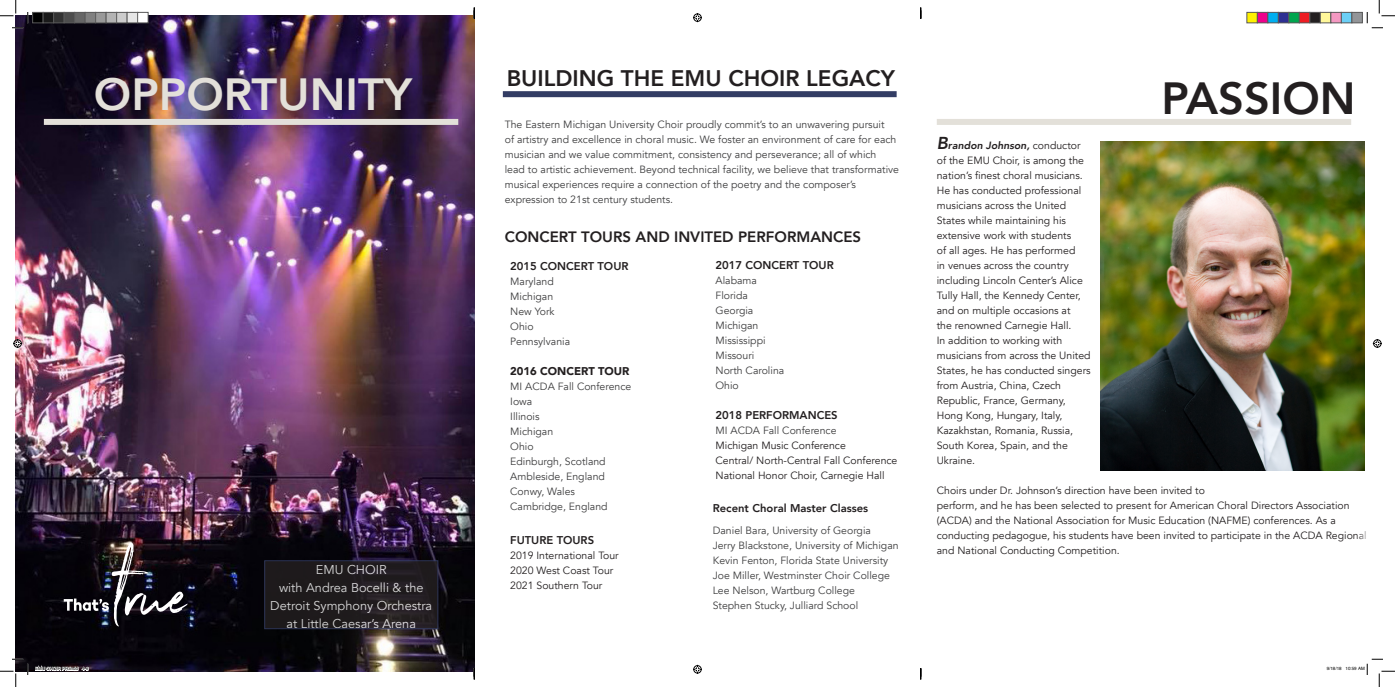
<style>
.page{position:relative;width:1395px;height:687px;background:#fff}
.page>*{position:absolute;margin:0;border:0;box-sizing:border-box;transform-origin:0 0}
.t1{font:800 45px "Avenir";color:#e3e0d9}
.t2{font:800 45px "Avenir";color:#231f20}
.t3{font:800 22.5px "Avenir";color:#231f20}
.t4{font:800 15px "Avenir";color:#231f20}
.t5{font:12.75px/18px "Avenir";color:#fff;text-align:center}
.t6{font:800 11.25px "Avenir";color:#231f20}
.t7{font:900 11.25px "Avenir";color:#231f20}
.t8{font:10.5px/15px "Avenir";color:#231f20}
.t9{font:10.5px/15px "Avenir";color:#3e3e3f}
.t10{font:4.5px "Helvetica";color:#000}
.s1{font-weight:800;font-style:italic;font-size:17.25px}
.s2{font-weight:800;font-style:italic}
</style>
<div class="page">
<img style="left:16px;top:16px;width:458px;height:655px">
<div style="left:503px;top:91px;width:394px;height:6px;background:#333d64"></div>
<div style="left:44px;top:119px;width:414px;height:6px;background:#e3e0d9"></div>
<img style="left:64px;top:542px;width:124px;height:84px">
<div style="left:265px;top:561px;width:173px;height:68px;background:#231f20"></div>
<div style="left:264px;top:560px;width:174px;height:69px;border:1px solid #333d64"></div>
<div style="left:937px;top:119px;width:414px;height:6px;background:#e3e0d9"></div>
<img style="left:1101px;top:141px;width:263px;height:330px">
<svg style="left:0;top:0;width:29px;height:29px"></svg>
<svg style="left:0;top:659px;width:29px;height:28px"></svg>
<svg style="left:1367px;top:0;width:28px;height:29px"></svg>
<svg style="left:693px;top:13px;width:9px;height:9px"></svg>
<svg style="left:693px;top:665px;width:9px;height:9px"></svg>
<svg style="left:13px;top:339px;width:9px;height:9px"></svg>
<svg style="left:1373px;top:339px;width:9px;height:9px"></svg>
<div style="left:33px;top:12px;width:10px;height:11px;background:#000"></div>
<div style="left:32px;top:12px;width:12px;height:11px;border:1px solid #595959"></div>
<div style="left:43px;top:12px;width:11px;height:11px;background:#1a1a1a"></div>
<div style="left:43px;top:12px;width:11px;height:11px;border:1px solid #595959"></div>
<div style="left:54px;top:12px;width:10px;height:11px;background:#333"></div>
<div style="left:53px;top:12px;width:11px;height:11px;border:1px solid #595959"></div>
<div style="left:64px;top:12px;width:11px;height:11px;background:#4d4d4d"></div>
<div style="left:75px;top:12px;width:10px;height:11px;background:#666"></div>
<div style="left:74px;top:12px;width:12px;height:11px;border:1px solid #595959"></div>
<div style="left:85px;top:12px;width:11px;height:11px;background:#808080"></div>
<div style="left:85px;top:12px;width:11px;height:11px;border:1px solid #595959"></div>
<div style="left:96px;top:12px;width:10px;height:11px;background:#999"></div>
<div style="left:95px;top:12px;width:11px;height:11px;border:1px solid #595959"></div>
<div style="left:106px;top:12px;width:11px;height:11px;background:#b3b3b3"></div>
<div style="left:106px;top:12px;width:11px;height:11px;border:1px solid #595959"></div>
<div style="left:117px;top:12px;width:10px;height:11px;background:#ccc"></div>
<div style="left:116px;top:12px;width:12px;height:11px;border:1px solid #595959"></div>
<div style="left:127px;top:12px;width:11px;height:11px;background:#e6e6e6"></div>
<div style="left:127px;top:12px;width:11px;height:11px;border:1px solid #595959"></div>
<div style="left:138px;top:12px;width:10px;height:11px;background:#fff"></div>
<div style="left:137px;top:12px;width:11px;height:11px;border:1px solid #595959"></div>
<div style="left:1247px;top:12px;width:10px;height:11px;background:#fff101"></div>
<div style="left:1246px;top:12px;width:12px;height:11px;border:1px solid #595959"></div>
<div style="left:1257px;top:12px;width:11px;height:11px;background:#ed028c"></div>
<div style="left:1257px;top:12px;width:11px;height:11px;border:1px solid #595959"></div>
<div style="left:1268px;top:12px;width:10px;height:11px;background:#00aeef"></div>
<div style="left:1267px;top:12px;width:12px;height:11px;border:1px solid #595959"></div>
<div style="left:1278px;top:12px;width:11px;height:11px;background:#2e3092"></div>
<div style="left:1278px;top:12px;width:11px;height:11px;border:1px solid #595959"></div>
<div style="left:1289px;top:12px;width:10px;height:11px;background:#00a54f"></div>
<div style="left:1288px;top:12px;width:12px;height:11px;border:1px solid #595959"></div>
<div style="left:1299px;top:12px;width:11px;height:11px;background:#ee1d23"></div>
<div style="left:1299px;top:12px;width:11px;height:11px;border:1px solid #595959"></div>
<div style="left:1310px;top:12px;width:10px;height:11px;background:#231f20"></div>
<div style="left:1309px;top:12px;width:12px;height:11px;border:1px solid #595959"></div>
<div style="left:1320px;top:12px;width:11px;height:11px;background:#fff79a"></div>
<div style="left:1320px;top:12px;width:11px;height:11px;border:1px solid #595959"></div>
<div style="left:1331px;top:12px;width:10px;height:11px;background:#f499c2"></div>
<div style="left:1330px;top:12px;width:12px;height:11px;border:1px solid #595959"></div>
<div style="left:1341px;top:12px;width:11px;height:11px;background:#6bcff6"></div>
<div style="left:1341px;top:12px;width:11px;height:11px;border:1px solid #595959"></div>
<div style="left:1352px;top:12px;width:10px;height:11px;background:#939598"></div>
<div style="left:1351px;top:12px;width:12px;height:11px;border:1px solid #595959"></div>
<svg style="left:35px;top:666px;width:54px;height:5px"></svg>
<svg style="left:1366px;top:659px;width:29px;height:28px"></svg>
<svg style="left:920px;top:8px;width:2px;height:11px"></svg>
<svg style="left:920px;top:668px;width:2px;height:11px"></svg>
<p class="t1" style="left:94px;top:59px;width:320px">OPPORTUNITY</p>
<p class="t5" style="left:270px;top:561px;width:163px">EMU CHOIR<br>with Andrea Bocelli &amp; the<br>Detroit Symphony Orchestra at Little Caesar’s Arena</p>
<p class="t3" style="left:507px;top:61px;width:390px">BUILDING THE EMU CHOIR LEGACY</p>
<p class="t9" style="left:505px;top:117px;width:396px">The Eastern Michigan University Choir proudly commit’s to an unwavering pursuit<br>of artistry and excellence in choral music. We foster an environment of care for each musician and we value commitment, consistency and perseverance; all of which lead to artistic achievement. Beyond technical facility, we believe that transformative musical experiences require a connection of the poetry and the composer’s expression to 21st century students.</p>
<p class="t4" style="left:505px;top:225px;width:358px">CONCERT TOURS AND INVITED PERFORMANCES</p>
<p class="t6" style="left:510px;top:258px;width:120px">2015 CONCERT TOUR</p>
<p class="t9" style="left:510px;top:274px;width:45px">Maryland</p>
<p class="t9" style="left:510px;top:289px;width:44px">Michigan</p>
<p class="t9" style="left:510px;top:304px;width:46px">New York</p>
<p class="t9" style="left:510px;top:319px;width:25px">Ohio</p>
<p class="t9" style="left:510px;top:334px;width:61px">Pennsylvania</p>
<p class="t7" style="left:510px;top:362px;width:121px">2016 CONCERT TOUR</p>
<p class="t9" style="left:510px;top:379px;width:123px">MI ACDA Fall Conference</p>
<p class="t9" style="left:510px;top:394px;width:24px">Iowa</p>
<p class="t9" style="left:510px;top:409px;width:31px">Illinois</p>
<p class="t9" style="left:510px;top:424px;width:44px">Michigan</p>
<p class="t9" style="left:510px;top:439px;width:25px">Ohio</p>
<p class="t9" style="left:510px;top:454px;width:97px">Edinburgh, Scotland</p>
<p class="t9" style="left:510px;top:469px;width:96px">Ambleside, England</p>
<p class="t9" style="left:510px;top:484px;width:66px">Conwy, Wales</p>
<p class="t9" style="left:510px;top:499px;width:99px">Cambridge, England</p>
<p class="t6" style="left:510px;top:531px;width:85px">FUTURE TOURS</p>
<p class="t8" style="left:510px;top:548px;width:110px">2019 International Tour</p>
<p class="t8" style="left:510px;top:563px;width:105px">2020 West Coast Tour</p>
<p class="t8" style="left:510px;top:578px;width:94px">2021 Southern Tour</p>
<p class="t6" style="left:715px;top:256px;width:120px">2017 CONCERT TOUR</p>
<p class="t9" style="left:715px;top:273px;width:43px">Alabama</p>
<p class="t9" style="left:715px;top:288px;width:34px">Florida</p>
<p class="t9" style="left:715px;top:303px;width:39px">Georgia</p>
<p class="t9" style="left:715px;top:318px;width:44px">Michigan</p>
<p class="t9" style="left:715px;top:333px;width:52px">Mississippi</p>
<p class="t9" style="left:715px;top:348px;width:40px">Missouri</p>
<p class="t9" style="left:715px;top:363px;width:70px">North Carolina</p>
<p class="t9" style="left:715px;top:378px;width:25px">Ohio</p>
<p class="t6" style="left:715px;top:406px;width:124px">2018 PERFORMANCES</p>
<p class="t9" style="left:715px;top:423px;width:123px">MI ACDA Fall Conference</p>
<p class="t8" style="left:715px;top:438px;width:132px">Michigan Music Conference</p>
<p class="t8" style="left:715px;top:453px;width:183px">Central/ North-Central Fall Conference</p>
<p class="t8" style="left:715px;top:468px;width:171px">National Honor Choir, Carnegie Hall</p>
<p class="t6" style="left:713px;top:499px;width:157px">Recent Choral Master Classes</p>
<p class="t9" style="left:713px;top:523px;width:160px">Daniel Bara, University of Georgia</p>
<p class="t9" style="left:713px;top:538px;width:187px">Jerry Blackstone, University of Michigan</p>
<p class="t9" style="left:713px;top:553px;width:177px">Kevin Fenton, Florida State University</p>
<p class="t9" style="left:713px;top:568px;width:179px">Joe Miller, Westminster Choir College</p>
<p class="t9" style="left:713px;top:583px;width:144px">Lee Nelson, Wartburg College</p>
<p class="t9" style="left:713px;top:598px;width:147px">Stephen Stucky, Julliard School</p>
<p class="t8" style="left:937px;top:139px;width:155px"><span class="s1">B</span><span class="s2">randon Johnson,</span> conductor of the EMU Choir, is among the nation’s finest choral musicians.<br>He has conducted professional musicians across the United<br>States while maintaining his extensive work with students<br>of all ages. He has performed<br>in venues across the country including Lincoln Center’s Alice<br>Tully Hall, the Kennedy Center, and on multiple occasions at<br>the renowned Carnegie Hall.<br>In addition to working with musicians from across the United<br>States, he has conducted singers from Austria, China, Czech<br>Republic, France, Germany,<br>Hong Kong, Hungary, Italy,<br>Kazakhstan, Romania, Russia,<br>South Korea, Spain, and the<br>Ukraine.</p>
<p class="t2" style="left:1161px;top:63px;width:196px">PASSION</p>
<p class="t8" style="left:937px;top:483px;width:431px">Choirs under Dr. Johnson’s direction have been invited to<br>perform, and he has been selected to present for American Choral Directors Association (ACDA) and the National Association for Music Education (NAFME) conferences. As a conducting pedagogue, his students have been invited to participate in the ACDA Regional and National Conducting Competition.</p>
<p class="t10" style="left:35px;top:665px;width:55px">EMU CHOIR PR.indd 4-6</p>
<p class="t10" style="left:1327px;top:665px;width:40px">9/18/18 10:59 AM</p>
</div>
